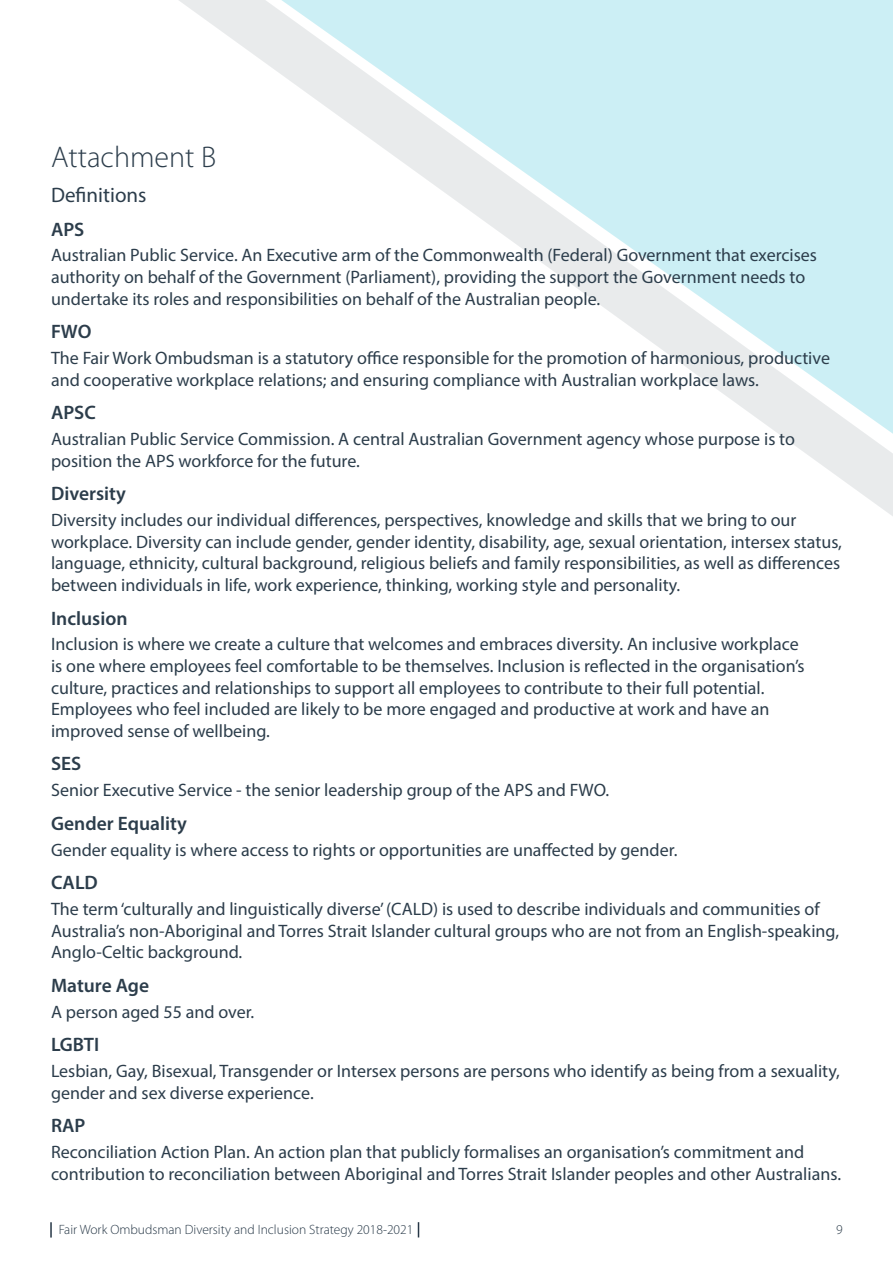
<style>
.page{position:relative;width:893px;height:1263px;background:#fff}
.page>*{position:absolute;margin:0;border:0;box-sizing:border-box;transform-origin:0 0}
.t1{font:300 30px "Myriad Pro";color:#2c3d4b}
.t2{font:21px "Myriad Pro";color:#2c3d4b}
.t3{font:600 19.5px "Myriad Pro";color:#2c3d4b}
.Paragraph{font:18px/21.6px "Myriad Pro";color:#2c3d4b}
.t4{font:300 13.5px "Myriad Pro";color:#263746}
.t5{font:300 13.5px "Myriad Pro";color:#263745}
</style>
<div class="page">
<svg style="left:179px;top:0;width:714px;height:516px"></svg>
<svg style="left:50px;top:1222px;width:2px;height:15px"></svg>
<svg style="left:418px;top:1222px;width:1px;height:15px"></svg>
<h1 class="t1" style="left:51px;top:139px;width:167px">Attachment B</h1>
<h2 class="t2" style="left:51px;top:182px;width:97px">Definitions</h2>
<h3 class="t3" style="left:51px;top:217px;width:35px">APS</h3>
<p class="Paragraph" style="left:51px;top:244px;width:767px">Australian Public Service. An Executive arm of the Commonwealth (Federal) Government that exercises authority on behalf of the Government (Parliament), providing the support the Government needs to undertake its roles and responsibilities on behalf of the Australian people.</p>
<h3 class="t3" style="left:51px;top:319px;width:42px">FWO</h3>
<p class="Paragraph" style="left:51px;top:347px;width:780px">The Fair Work Ombudsman is a statutory office responsible for the promotion of harmonious, productive and cooperative workplace relations; and ensuring compliance with Australian workplace laws.</p>
<h3 class="t3" style="left:51px;top:400px;width:46px">APSC</h3>
<p class="Paragraph" style="left:51px;top:428px;width:745px">Australian Public Service Commission. A central Australian Government agency whose purpose is to position the APS workforce for the future.</p>
<h3 class="t3" style="left:51px;top:481px;width:76px">Diversity</h3>
<p class="Paragraph" style="left:51px;top:509px;width:792px">Diversity includes our individual differences, perspectives, knowledge and skills that we bring to our workplace. Diversity can include gender, gender identity, disability, age, sexual orientation, intersex status, language, ethnicity, cultural background, religious beliefs and family responsibilities, as well as differences between individuals in life, work experience, thinking, working style and personality.</p>
<h3 class="t3" style="left:51px;top:605px;width:78px">Inclusion</h3>
<p class="Paragraph" style="left:51px;top:633px;width:755px">Inclusion is where we create a culture that welcomes and embraces diversity. An inclusive workplace is one where employees feel comfortable to be themselves. Inclusion is reflected in the organisation’s culture, practices and relationships to support all employees to contribute to their full potential.<br>Employees who feel included are likely to be more engaged and productive at work and have an improved sense of wellbeing.</p>
<h3 class="t3" style="left:51px;top:751px;width:32px">SES</h3>
<p class="Paragraph" style="left:51px;top:779px;width:560px">Senior Executive Service - the senior leadership group of the APS and FWO.</p>
<h3 class="t3" style="left:51px;top:811px;width:137px">Gender Equality</h3>
<p class="Paragraph" style="left:51px;top:838px;width:628px">Gender equality is where access to rights or opportunities are unaffected by gender.</p>
<h3 class="t3" style="left:51px;top:870px;width:48px">CALD</h3>
<p class="Paragraph" style="left:51px;top:898px;width:789px">The term ‘culturally and linguistically diverse’ (CALD) is used to describe individuals and communities of<br>Australia’s non-Aboriginal and Torres Strait Islander cultural groups who are not from an English-speaking,<br>Anglo-Celtic background.</p>
<h3 class="t3" style="left:51px;top:973px;width:100px">Mature Age</h3>
<p class="Paragraph" style="left:51px;top:1001px;width:205px">A person aged 55 and over.</p>
<h3 class="t3" style="left:51px;top:1032px;width:50px">LGBTI</h3>
<p class="Paragraph" style="left:51px;top:1060px;width:790px">Lesbian, Gay, Bisexual, Transgender or Intersex persons are persons who identify as being from a sexuality, gender and sex diverse experience.</p>
<h3 class="t3" style="left:51px;top:1113px;width:36px">RAP</h3>
<p class="Paragraph" style="left:51px;top:1141px;width:791px">Reconciliation Action Plan. An action plan that publicly formalises an organisation’s commitment and contribution to reconciliation between Aboriginal and Torres Strait Islander peoples and other Australians.</p>
<p class="t4" style="left:59px;top:1222px;width:356px">Fair Work Ombudsman Diversity and Inclusion Strategy 2018-2021</p>
<p class="t5" style="left:836px;top:1222px;width:8px">9</p>
</div>
